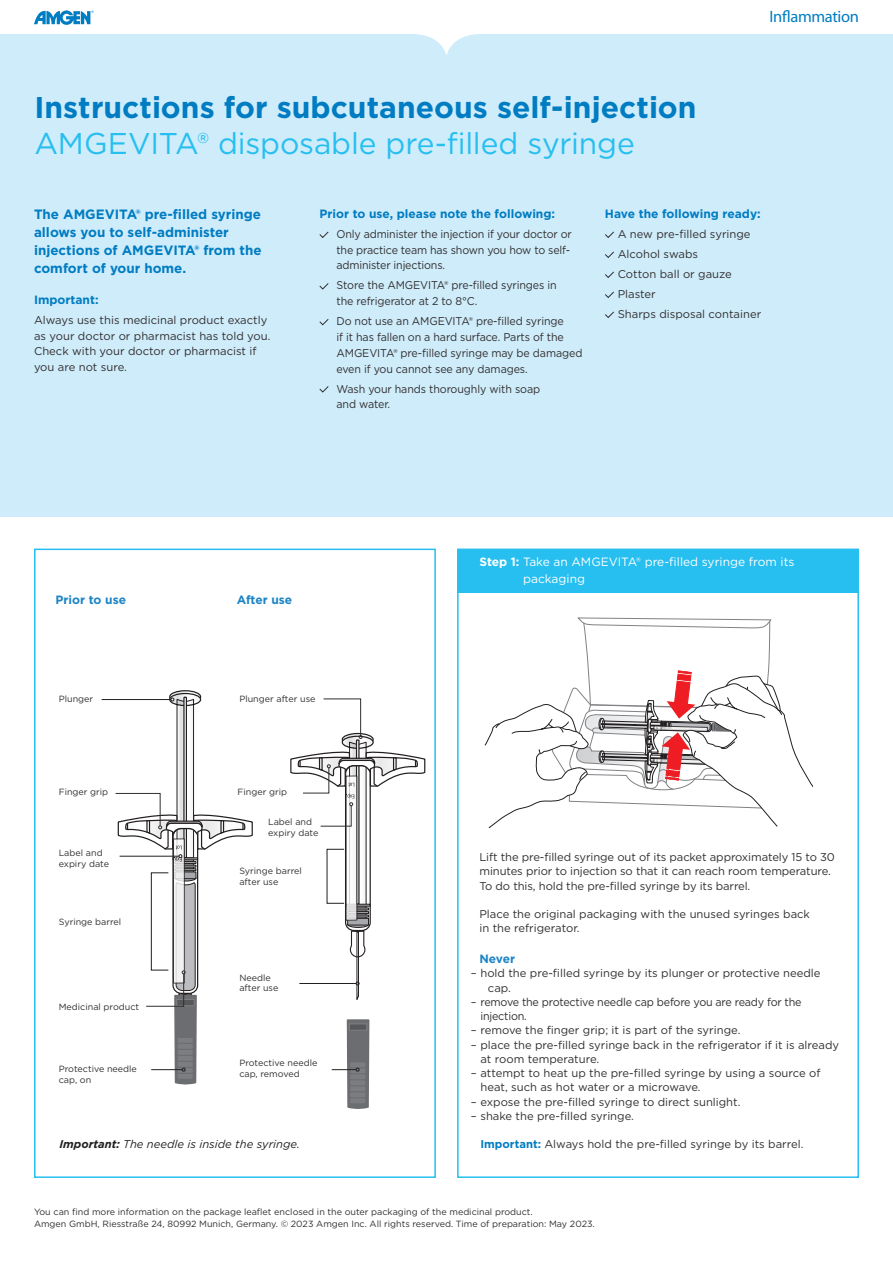
<style>
.page{position:relative;width:893px;height:1263px;background:#fff}
.page>*{position:absolute;margin:0;border:0;box-sizing:border-box;transform-origin:0 0}
.t1{font:700 30px/36px "Gotham";color:#007cc2}
.t2{font:16.5px "Myriad Pro";letter-spacing:-.02em;color:#007cc2}
.Copy{font:700 13.5px/18px "Gotham";color:#007cc2}
.Headline_Copy_H2{font:700 12px "Gotham";color:#007cc2}
.Headline_Copy_H1{font:12px/16.5px "Gotham";color:#fff}
.Headline_Copy_H2-2{font:700 12px "Gotham";color:#1b84c6}
.Copy-2{font:11.25px/15.8px "Gotham";letter-spacing:-.01em;color:#312f30}
.Copy_Bullet{font:11.25px/14.2px "Gotham";color:#312f30}
.Copy-3{font:11.25px/15.8px "Gotham";letter-spacing:-.01em;color:#312f30;scale:.95 1}
.Headline_Copy_H2-3{font:11.25px/15.8px "Gotham";letter-spacing:-.015em;color:#312f30;scale:.95 1}
.Copy_Bullet-2{font:11.25px "Gotham";letter-spacing:-.02em;color:#312f30;scale:.96 1}
.Copy_Bullet-3{font:italic 11.25px "Gotham";color:#231f20}
.Copy-4{font:9px/10.5px "Gotham";color:#312f30}
.s1{font-weight:400;color:#26bff0}
.s2{font-weight:700}
.s3{font-weight:700;color:#007cc2}
</style>
<div class="page">
<svg style="left:357px;top:910px;width:8px;height:8px"></svg>
<div style="left:349px;top:905px;width:18px;height:17px;border:1px solid #231f20"></div>
<div style="left:347px;top:915px;width:22px;height:2px;border:1px solid #231f20"></div>
<div style="left:347px;top:911px;width:22px;height:3px;border:1px solid #231f20"></div>
<div style="left:347px;top:907px;width:22px;height:3px;border:1px solid #231f20"></div>
<svg style="left:348px;top:921px;width:20px;height:6px"></svg>
<div style="left:347px;top:921px;width:22px;height:7px;border:1px solid #231f20;border-radius:50%"></div>
<svg style="left:349px;top:920px;width:18px;height:3px"></svg>
<div style="left:347px;top:918px;width:22px;height:7px;border:1px solid #231f20"></div>
<div style="left:345px;top:904px;width:26px;height:3px;border:1px solid #231f20"></div>
<svg style="left:348px;top:905px;width:7px;height:13px"></svg>
<div style="left:169px;top:690px;width:32px;height:13px;border:1px solid #231f20;border-radius:50%"></div>
<div style="left:172px;top:828px;width:26px;height:166px;border:1px solid #231f20;border-radius:8px"></div>
<div style="left:177px;top:859px;width:17px;height:17px;background:#7a787b"></div>
<div style="left:177px;top:858px;width:17px;height:18px;border:1px solid #231f20"></div>
<div style="left:175px;top:868px;width:21px;height:3px;border:1px solid #231f20"></div>
<div style="left:175px;top:865px;width:21px;height:3px;border:1px solid #231f20"></div>
<div style="left:175px;top:861px;width:21px;height:3px;border:1px solid #231f20"></div>
<div style="left:175px;top:875px;width:21px;height:6px;background:#2d292a;border-radius:50%"></div>
<div style="left:175px;top:874px;width:21px;height:7px;border:1px solid #231f20;border-radius:50%"></div>
<div style="left:175px;top:872px;width:21px;height:7px;background:#a8a9ad"></div>
<div style="left:175px;top:871px;width:21px;height:8px;border:1px solid #231f20"></div>
<svg style="left:175px;top:861px;width:8px;height:21px"></svg>
<div style="left:173px;top:839px;width:12px;height:144px;border:1px solid #231f20"></div>
<div style="left:34px;top:549px;width:402px;height:629px;border:2px solid #26bff0"></div>
<div style="left:0;top:32px;width:893px;height:485px;background:#cfecfa"></div>
<svg style="left:319px;top:231px;width:10px;height:7px"></svg>
<svg style="left:319px;top:283px;width:10px;height:7px"></svg>
<svg style="left:319px;top:319px;width:10px;height:7px"></svg>
<svg style="left:319px;top:386px;width:10px;height:7px"></svg>
<svg style="left:605px;top:231px;width:9px;height:7px"></svg>
<svg style="left:605px;top:251px;width:9px;height:7px"></svg>
<svg style="left:605px;top:271px;width:9px;height:7px"></svg>
<svg style="left:605px;top:291px;width:9px;height:7px"></svg>
<svg style="left:605px;top:311px;width:9px;height:7px"></svg>
<div style="left:457px;top:549px;width:402px;height:629px;border:2px solid #26bff0"></div>
<div style="left:458px;top:550px;width:401px;height:43px;background:#26bff0"></div>
<svg style="left:485px;top:618px;width:328px;height:211px"></svg>
<hr style="left:102px;top:699px;width:69px;height:1px;background:#231f20">
<hr style="left:299px;top:983px;width:57px;height:1px;background:#231f20">
<svg style="left:349px;top:930px;width:17px;height:70px"></svg>
<svg style="left:332px;top:1019px;width:37px;height:90px"></svg>
<svg style="left:115px;top:691px;width:138px;height:170px"></svg>
<svg style="left:290px;top:698px;width:136px;height:207px"></svg>
<svg style="left:146px;top:882px;width:51px;height:202px"></svg>
<div style="left:151px;top:872px;width:18px;height:98px;border:1px solid #231f20"></div>
<svg style="left:0;top:32px;width:893px;height:23px"></svg>
<svg style="left:34px;top:10px;width:60px;height:15px"></svg>
<p class="t2" style="left:769px;top:8px;width:91px">Inflammation</p>
<p class="t1" style="left:34px;top:89px;width:664px">Instructions for subcutaneous self-injection<br><span class="s1">AMGEVITA® disposable pre-filled syringe</span></p>
<p class="Copy" style="left:34px;top:205px;width:229px">The AMGEVITA® pre-filled syringe allows you to self-administer injections of AMGEVITA® from the comfort of your home.</p>
<p class="Headline_Copy_H2" style="left:34px;top:292px;width:66px">Important:</p>
<p class="Copy-2" style="left:34px;top:312px;width:238px">Always use this medicinal product exactly as your doctor or pharmacist has told you.<br>Check with your doctor or pharmacist if you are not sure.</p>
<p class="Headline_Copy_H2" style="left:319px;top:206px;width:237px">Prior to use, please note the following:</p>
<p class="Headline_Copy_H2-3" style="left:336px;top:226px;width:249px">Only administer the injection if your doctor or the practice team has shown you how to self&shy;administer injections.</p>
<p class="Headline_Copy_H2-3" style="left:336px;top:277px;width:233px">Store the AMGEVITA® pre-filled syringes in the refrigerator at 2 to 8°C.</p>
<p class="Copy-3" style="left:336px;top:313px;width:260px">Do not use an AMGEVITA® pre-filled syringe<br>if it has fallen on a hard surface. Parts of the AMGEVITA® pre-filled syringe may be damaged even if you cannot see any damages.</p>
<p class="Copy-3" style="left:336px;top:380px;width:216px">Wash your hands thoroughly with soap and water.</p>
<p class="Headline_Copy_H2" style="left:605px;top:206px;width:157px">Have the following ready:</p>
<p class="Copy-2" style="left:618px;top:226px;width:134px">A new pre-filled syringe</p>
<p class="Copy-2" style="left:618px;top:246px;width:82px">Alcohol swabs</p>
<p class="Copy-2" style="left:618px;top:266px;width:116px">Cotton ball or gauze</p>
<p class="Copy-2" style="left:618px;top:286px;width:40px">Plaster</p>
<p class="Copy-2" style="left:618px;top:306px;width:145px">Sharps disposal container</p>
<p class="Headline_Copy_H2-2" style="left:56px;top:592px;width:72px">Prior to use</p>
<p class="Headline_Copy_H2-2" style="left:237px;top:592px;width:57px">After use</p>
<p class="Copy-4" style="left:59px;top:693px;width:36px">Plunger</p>
<p class="Copy-4" style="left:239px;top:693px;width:78px">Plunger after use</p>
<p class="Copy-4" style="left:59px;top:786px;width:51px">Finger grip</p>
<p class="Copy-4" style="left:238px;top:786px;width:51px">Finger grip</p>
<p class="Copy-4" style="left:59px;top:847px;width:45px">Label and</p>
<p class="Copy-4" style="left:59px;top:858px;width:52px">expiry date</p>
<p class="Copy-4" style="left:59px;top:917px;width:64px">Syringe barrel</p>
<p class="Copy-4" style="left:59px;top:1001px;width:82px">Medicinal product</p>
<p class="Copy-4" style="left:268px;top:816px;width:52px">Label and expiry date</p>
<p class="Copy-4" style="left:239px;top:866px;width:64px">Syringe barrel after use</p>
<p class="Copy-4" style="left:239px;top:972px;width:41px">Needle after use</p>
<p class="Copy-4" style="left:59px;top:1064px;width:80px">Protective needle cap, on</p>
<p class="Copy-4" style="left:239px;top:1057px;width:80px">Protective needle cap, removed</p>
<p class="Headline_Copy_H1" style="left:523px;top:553px;width:273px;text-indent:-44px"><span class="s2">Step 1:</span> Take an AMGEVITA® pre-filled syringe from its packaging</p>
<p class="Copy-2" style="left:479px;top:850px;width:357px;line-height:14.2px">Lift the pre-filled syringe out of its packet approximately 15 to 30 minutes prior to injection so that it can reach room temperature.<br>To do this, hold the pre-filled syringe by its barrel.</p>
<p class="Copy-2" style="left:479px;top:907px;width:332px;line-height:14.2px">Place the original packaging with the unused syringes back in the refrigerator.</p>
<p class="Headline_Copy_H2-2" style="left:479px;top:951px;width:37px">Never</p>
<p class="Copy_Bullet" style="left:488px;top:966px;width:334px;text-indent:-17px">– hold the pre-filled syringe by its plunger or protective needle cap.</p>
<p class="Copy_Bullet-2" style="left:471px;top:995px;width:346px">– remove the protective needle cap before you are ready for the</p>
<p class="Copy_Bullet-2" style="left:480px;top:1009px;width:50px">injection.</p>
<p class="Copy_Bullet" style="left:471px;top:1023px;width:271px">– remove the finger grip; it is part of the syringe.</p>
<p class="Copy_Bullet" style="left:471px;top:1037px;width:370px">– place the pre-filled syringe back in the refrigerator if it is already</p>
<p class="Copy_Bullet" style="left:480px;top:1051px;width:120px">at room temperature.</p>
<p class="Copy_Bullet" style="left:471px;top:1066px;width:351px">– attempt to heat up the pre-filled syringe by using a source of</p>
<p class="Copy_Bullet" style="left:480px;top:1080px;width:222px">heat, such as hot water or a microwave.</p>
<p class="Copy_Bullet" style="left:471px;top:1094px;width:271px">– expose the pre-filled syringe to direct sunlight.</p>
<p class="Copy_Bullet" style="left:471px;top:1108px;width:165px">– shake the pre-filled syringe.</p>
<p class="Copy_Bullet-3" style="left:60px;top:1136px;width:242px"><span class="s2">Important:</span> The needle is inside the syringe.</p>
<p class="Copy_Bullet" style="left:480px;top:1137px;width:324px"><span class="s3">Important:</span> Always hold the pre-filled syringe by its barrel.</p>
<p class="Copy-4" style="left:34px;top:1206px;width:500px">You can find more information on the package leaflet enclosed in the outer packaging of the medicinal product.</p>
<p class="Copy-4" style="left:34px;top:1218px;width:562px">Amgen GmbH, Riesstraße 24, 80992 Munich, Germany. © 2023 Amgen Inc. All rights reserved. Time of preparation: May 2023.</p>
</div>
